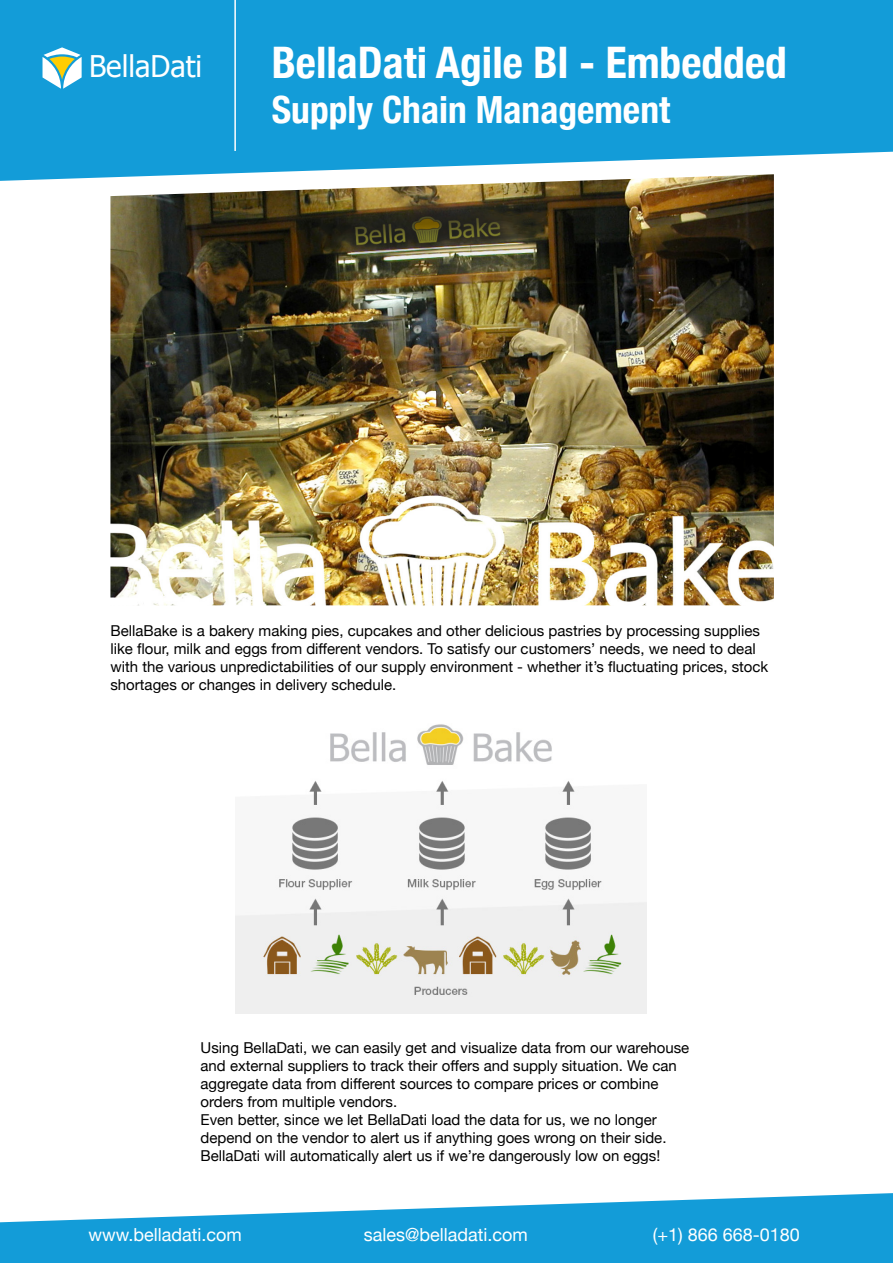
<style>
.page{position:relative;width:893px;height:1263px;background:#fff}
.page>*{position:absolute;margin:0;border:0;box-sizing:border-box;transform-origin:0 0}
.t1{font:700 condensed 43.5px "Helvetica Neue";color:#fff}
.t2{font:700 condensed 37.5px "Helvetica Neue";color:#fff}
.t3{font:29.85px "Tahoma";color:#fff}
.t4{font:18px "Helvetica Neue";color:#fff}
.t5{font:15px/18px "Helvetica Neue";color:#000}
</style>
<div class="page">
<img style="left:110px;top:181px;width:664px;height:424px">
<svg style="left:0;top:0;width:893px;height:181px;background:#26a3da"></svg>
<svg style="left:0;top:1193px;width:893px;height:70px;fill:#139cd8"></svg>
<svg style="left:43px;top:47px;width:39px;height:42px"></svg>
<hr style="left:234px;top:0;width:2px;height:151px;background:#fff">
<img style="left:235px;top:724px;width:411px;height:289px">
<h3 class="t3" style="left:89px;top:47px;width:115px">BellaDati</h3>
<h1 class="t1" style="left:272px;top:26px;width:517px">BellaDati Agile BI - Embedded</h1>
<h2 class="t2" style="left:272px;top:78px;width:400px">Supply Chain Management</h2>
<p class="t5" style="left:110px;top:622px;width:659px">BellaBake is a bakery making pies, cupcakes and other delicious pastries by processing supplies like flour, milk and eggs from different vendors. To satisfy our customers’ needs, we need to deal with the various unpredictabilities of our supply environment - whether it’s fluctuating prices, stock shortages or changes in delivery schedule.</p>
<p class="t5" style="left:201px;top:1039px;width:490px">Using BellaDati, we can easily get and visualize data from our warehouse and external suppliers to track their offers and supply situation. We can aggregate data from different sources to compare prices or combine orders from multiple vendors.<br>Even better, since we let BellaDati load the data for us, we no longer depend on the vendor to alert us if anything goes wrong on their side.<br>BellaDati will automatically alert us if we’re dangerously low on eggs!</p>
<p class="t4" style="left:89px;top:1222px;width:155px">www.belladati.com</p>
<p class="t4" style="left:364px;top:1222px;width:166px">sales@belladati.com</p>
<p class="t4" style="left:653px;top:1222px;width:149px">(+1) 866 668-0180</p>
</div>
